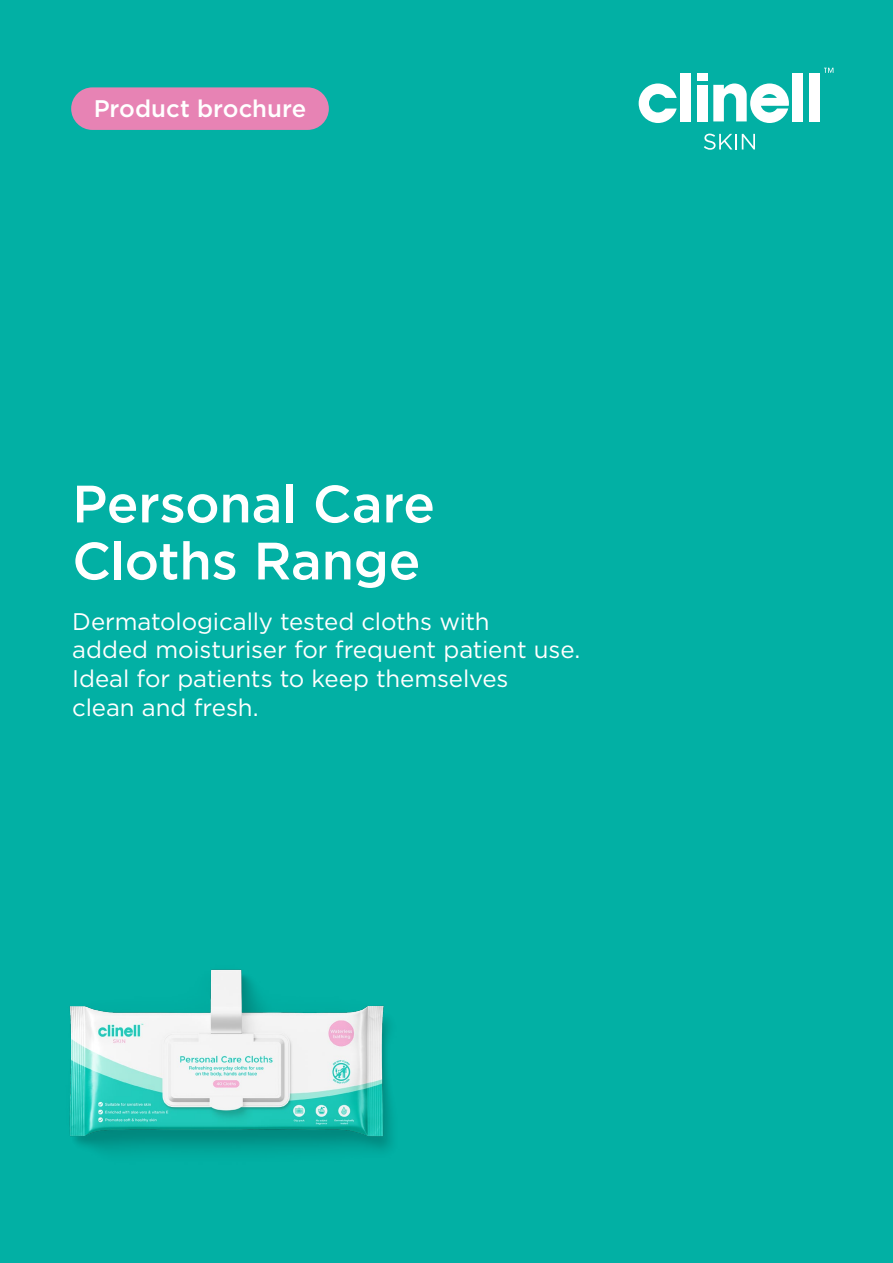
<style>
.page{position:relative;width:893px;height:1263px;background:#02b0a4}
.page>*{position:absolute;margin:0;border:0;box-sizing:border-box;transform-origin:0 0}
.t1{font:500 52.5px/57px "Gotham";letter-spacing:-.005em;color:#fff}
.t2{font:24px/28.8px "Gotham";letter-spacing:-.005em;color:#fff}
.t3{font:500 24px "Gotham";color:#fff}
</style>
<div class="page">
<img style="left:69px;top:969px;width:323px;height:183px">
<svg style="left:704px;top:134px;width:51px;height:16px"></svg>
<div style="left:697px;top:73px;width:10px;height:8px;background:#fff"></div>
<div style="left:680px;top:73px;width:11px;height:48px;background:#fff"></div>
<div style="left:697px;top:85px;width:10px;height:36px;background:#fff"></div>
<div style="left:792px;top:73px;width:11px;height:48px;background:#fff"></div>
<div style="left:809px;top:73px;width:11px;height:48px;background:#fff"></div>
<svg style="left:639px;top:83px;width:38px;height:40px"></svg>
<svg style="left:713px;top:83px;width:76px;height:40px"></svg>
<svg style="left:824px;top:68px;width:9px;height:5px"></svg>
<div style="left:71px;top:87px;width:258px;height:43px;background:#e783b4;border-radius:21px"></div>
<p class="t3" style="left:94px;top:93px;width:214px">Product brochure</p>
<h1 class="t1" style="left:72px;top:475px;width:364px">Personal Care<br>Cloths Range</h1>
<p class="t2" style="left:72px;top:606px;width:510px">Dermatologically tested cloths with<br>added moisturiser for frequent patient use.<br>Ideal for patients to keep themselves<br>clean and fresh.</p>
</div>
